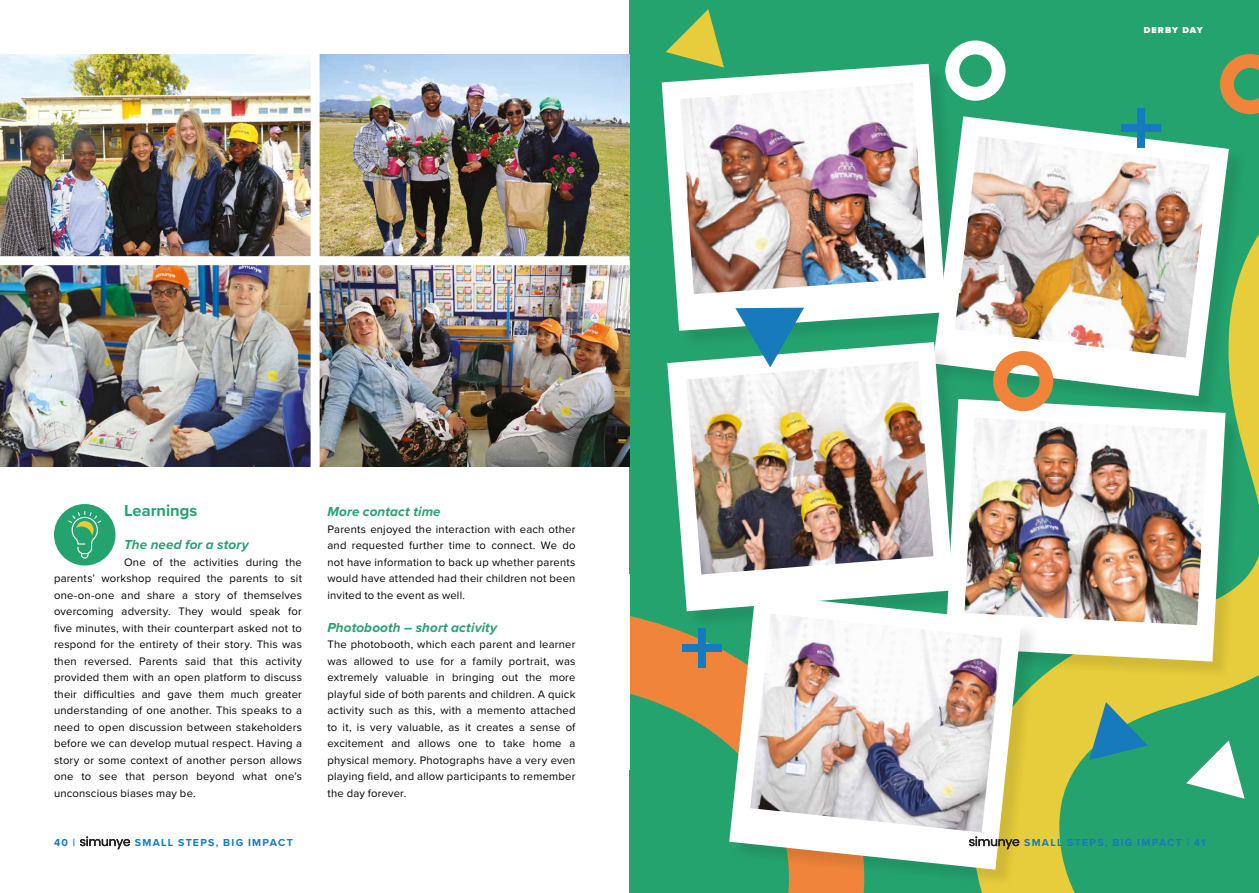
<style>
.page{position:relative;width:1259px;height:893px;background:#fff}
.page>*{position:absolute;margin:0;border:0;box-sizing:border-box;transform-origin:0 0}
.t1{font:700 16.5px "Proxima Nova";color:#25a36f}
.t2{font:italic 700 13.5px "Proxima Nova";letter-spacing:.01em;color:#25a36f}
.t3{font:11.25px/16.5px "Proxima Nova";letter-spacing:.02em;color:#000;text-align:justify}
.t4{font:700 10.5px "Proxima Nova";letter-spacing:.12em;color:#167abd}
.t5{font:900 9px "Proxima Nova";letter-spacing:.11em;color:#fff}
</style>
<div class="page">
<svg style="left:80px;top:836px;width:50px;height:13px"></svg>
<div style="left:629px;top:0;width:630px;height:893px;background:#25a36f"></div>
<svg style="left:980px;top:234px;width:279px;height:659px"></svg>
<svg style="left:629px;top:607px;width:235px;height:286px"></svg>
<div style="left:664px;top:67px;width:300px;height:282px;background:#000;opacity:.1"></div>
<svg style="left:662px;top:64px;width:284px;height:267px;fill:#fff"></svg>
<div style="left:935px;top:119px;width:311px;height:295px;background:#000;opacity:.1"></div>
<svg style="left:933px;top:116px;width:296px;height:280px"></svg>
<div style="left:670px;top:345px;width:302px;height:284px;background:#000;opacity:.1"></div>
<svg style="left:667px;top:342px;width:286px;height:269px;fill:#fff"></svg>
<div style="left:948px;top:402px;width:296px;height:278px;background:#000;opacity:.1"></div>
<svg style="left:945px;top:399px;width:280px;height:262px;fill:#fff"></svg>
<div style="left:732px;top:597px;width:307px;height:291px;background:#000;opacity:.1"></div>
<svg style="left:729px;top:594px;width:292px;height:276px;fill:#fff"></svg>
<img style="left:680px;top:83px;width:246px;height:211px">
<img style="left:954px;top:136px;width:255px;height:222px">
<img style="left:686px;top:361px;width:247px;height:213px">
<img style="left:964px;top:418px;width:243px;height:207px">
<img style="left:750px;top:614px;width:252px;height:218px">
<svg style="left:1220px;top:54px;width:39px;height:60px"></svg>
<svg style="left:993px;top:351px;width:60px;height:60px"></svg>
<svg style="left:945px;top:40px;width:60px;height:61px"></svg>
<svg style="left:735px;top:308px;width:69px;height:59px"></svg>
<svg style="left:1089px;top:702px;width:59px;height:58px"></svg>
<svg style="left:665px;top:9px;width:59px;height:59px"></svg>
<svg style="left:1186px;top:740px;width:58px;height:59px"></svg>
<div style="left:1136px;top:108px;width:8px;height:39px;background:#167abd"></div>
<div style="left:1120px;top:124px;width:40px;height:8px;background:#167abd"></div>
<div style="left:698px;top:628px;width:8px;height:40px;background:#167abd"></div>
<div style="left:682px;top:644px;width:40px;height:8px;background:#167abd"></div>
<svg style="left:969px;top:836px;width:50px;height:13px"></svg>
<img style="left:0;top:54px;width:310px;height:202px">
<img style="left:0;top:265px;width:310px;height:201px">
<img style="left:320px;top:54px;width:309px;height:202px">
<img style="left:320px;top:265px;width:309px;height:201px">
<div style="left:54px;top:504px;width:62px;height:62px;background:#25a36f;border-radius:50%"></div>
<svg style="left:68px;top:511px;width:33px;height:48px"></svg>
<h1 class="t1" style="left:124px;top:498px;width:75px">Learnings</h1>
<p class="t2" style="left:124px;top:534px;width:126px">The need for a story</p>
<p class="t3" style="left:54px;top:553px;width:249px;text-indent:70px">One of the activities during the parents’ workshop required the parents to sit one-on-one and share a story of themselves overcoming adversity. They would speak for five minutes, with their counterpart asked not to respond for the entirety of their story. This was then reversed. Parents said that this activity provided them with an open platform to discuss their difficulties and gave them much greater understanding of one another. This speaks to a need to open discussion between stakeholders before we can develop mutual respect. Having a story or some context of another person allows one to see that person beyond what one’s unconscious biases may be.</p>
<p class="t2" style="left:327px;top:501px;width:115px">More contact time</p>
<p class="t3" style="left:327px;top:520px;width:249px">Parents enjoyed the interaction with each other and requested further time to connect. We do not have information to back up whether parents would have attended had their children not been invited to the event as well.</p>
<p class="t2" style="left:327px;top:617px;width:171px">Photobooth – short activity</p>
<p class="t3" style="left:327px;top:636px;width:249px">The photobooth, which each parent and learner was allowed to use for a family portrait, was extremely valuable in bringing out the more playful side of both parents and children. A quick activity such as this, with a memento attached to it, is very valuable, as it creates a sense of excitement and allows one to take home a physical memory. Photographs have a very even playing field, and allow participants to remember the day forever.</p>
<p class="t5" style="left:1143px;top:23px;width:61px">DERBY DAY</p>
<p class="t4" style="left:54px;top:835px;width:23px">40 |</p>
<p class="t4" style="left:135px;top:835px;width:159px">SMALL STEPS, BIG IMPACT</p>
<p class="t4" style="left:1024px;top:835px;width:183px">SMALL STEPS, BIG IMPACT | 41</p>
</div>
